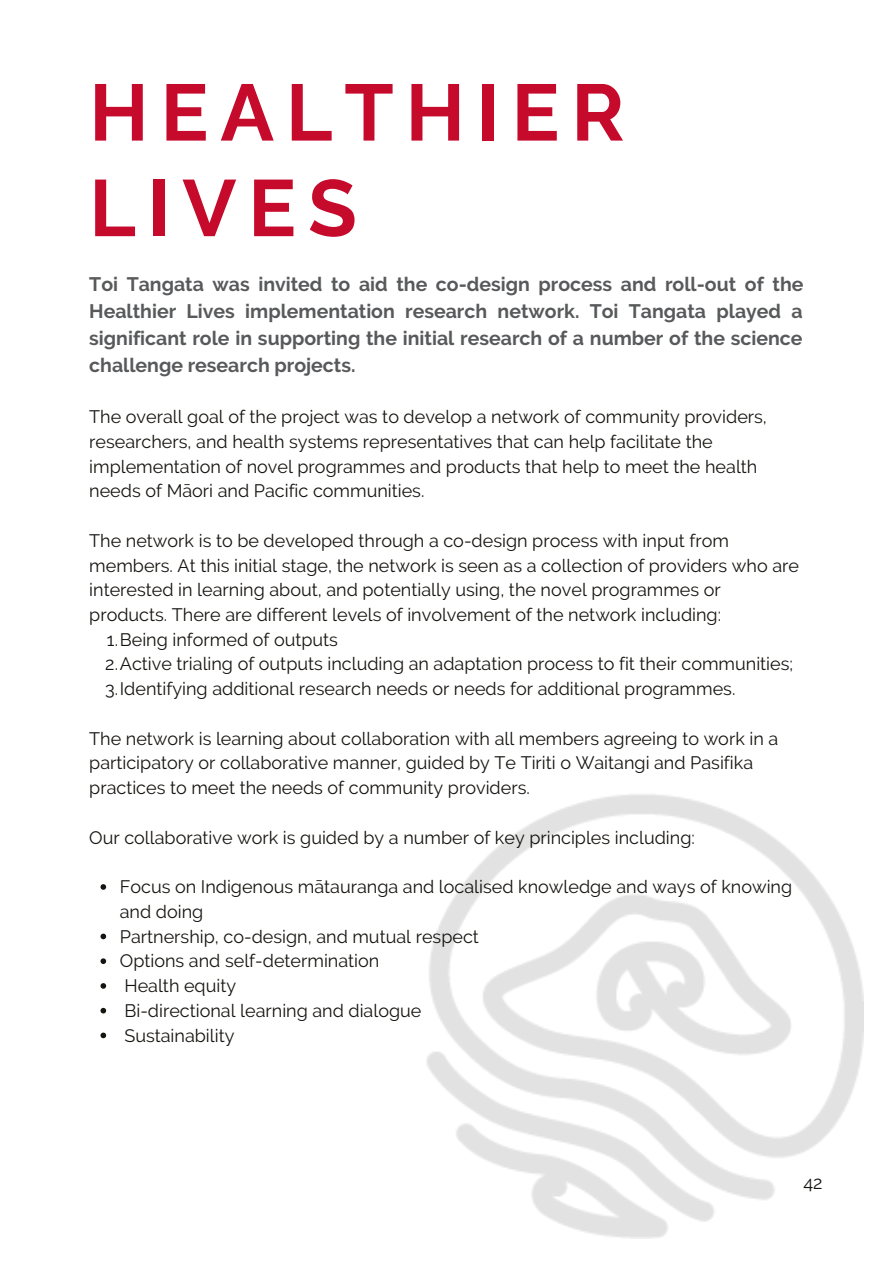
<style>
.page{position:relative;width:893px;height:1264px;background:#fff}
.page>*{position:absolute;margin:0;border:0;box-sizing:border-box;transform-origin:0 0}
.t1{font:700 79.65px/95.6px "Raleway";letter-spacing:.15em;color:#c50a2c}
.t2{font:700 19.5px/27px "Raleway";color:#58595b;text-align:justify}
.t3{font:18px/24.8px "Raleway";color:#161410}
</style>
<div class="page">
<svg style="left:100px;top:884px;width:6px;height:5px"></svg>
<svg style="left:100px;top:933px;width:6px;height:6px"></svg>
<svg style="left:100px;top:958px;width:6px;height:6px"></svg>
<svg style="left:100px;top:983px;width:6px;height:5px"></svg>
<svg style="left:100px;top:1007px;width:6px;height:6px"></svg>
<svg style="left:100px;top:1032px;width:6px;height:6px"></svg>
<img style="left:427px;top:794px;width:436px;height:444px">
<h1 class="t1" style="left:89px;top:65px;width:536px">HEALTHIER<br>LIVES</h1>
<p class="t2" style="left:89px;top:271px;width:715px">Toi Tangata was invited to aid the co-design process and roll-out of the Healthier Lives implementation research network. Toi Tangata played a significant role in supporting the initial research of a number of the science challenge research projects.</p>
<p class="t3" style="left:89px;top:404px;width:679px">The overall goal of the project was to develop a network of community providers, researchers, and health systems representatives that can help facilitate the implementation of novel programmes and products that help to meet the health needs of Māori and Pacific communities.</p>
<p class="t3" style="left:89px;top:528px;width:711px">The network is to be developed through a co-design process with input from members. At this initial stage, the network is seen as a collection of providers who are interested in learning about, and potentially using, the novel programmes or products. There are different levels of involvement of the network including:</p>
<p class="t3" style="left:105px;top:627px;width:689px">1.Being informed of outputs<br>2.Active trialing of outputs including an adaptation process to fit their communities;<br>3.Identifying additional research needs or needs for additional programmes.</p>
<p class="t3" style="left:89px;top:726px;width:690px">The network is learning about collaboration with all members agreeing to work in a participatory or collaborative manner, guided by Te Tiriti o Waitangi and Pasifika practices to meet the needs of community providers.</p>
<p class="t3" style="left:89px;top:825px;width:607px">Our collaborative work is guided by a number of key principles including:</p>
<p class="t3" style="left:120px;top:874px;width:673px">Focus on Indigenous mātauranga and localised knowledge and ways of knowing and doing<br>Partnership, co-design, and mutual respect<br>Options and self-determination<br>Health equity<br>Bi-directional learning and dialogue<br>Sustainability</p>
<p class="t3" style="left:803px;top:1170px;width:21px">42</p>
</div>
